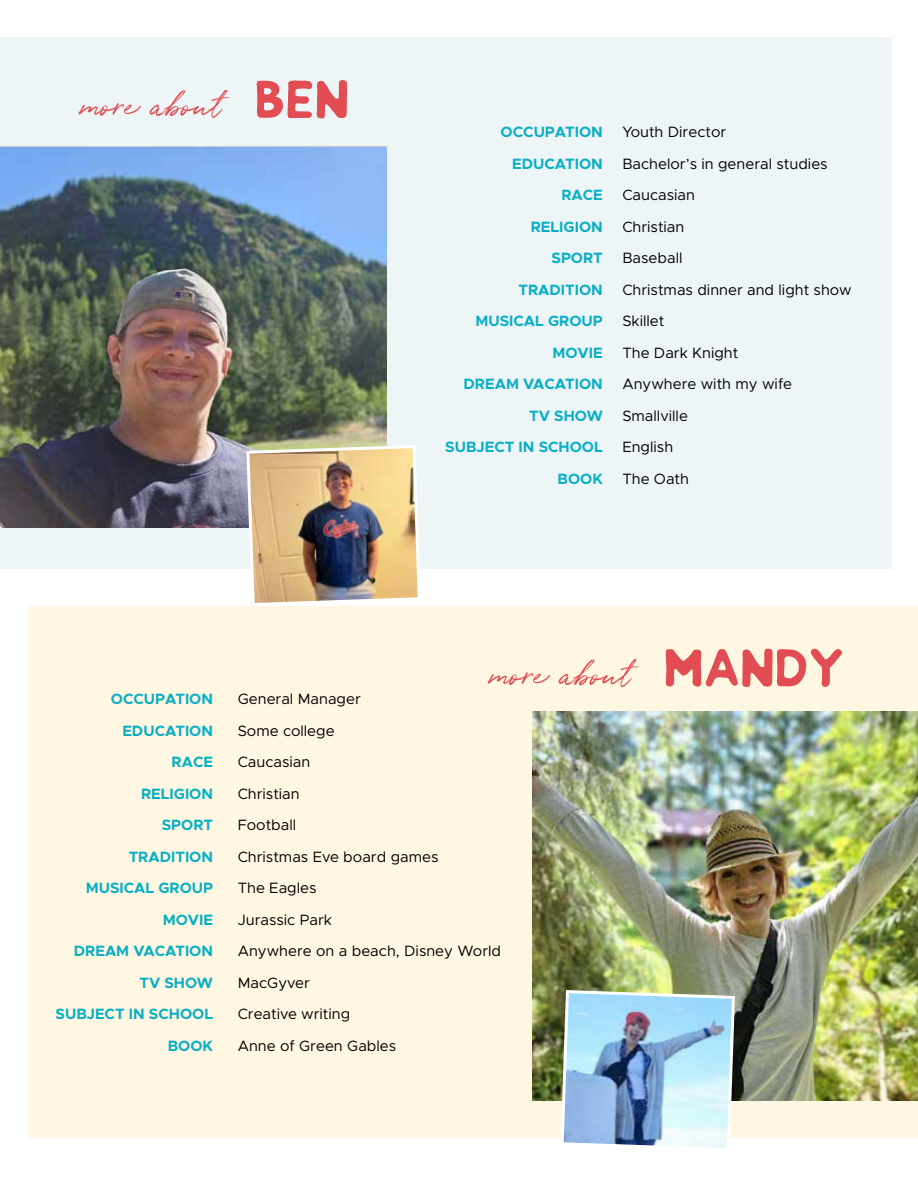
<style>
.page{position:relative;width:918px;height:1188px;background:#fff}
.page>*{position:absolute;margin:0;border:0;box-sizing:border-box;transform-origin:0 0}
.t1{font:57.75px "Paradise Thoughts";color:#e14d53}
.t2{font:15px/31.5px "Metropolis";color:#000}
.t3{font:700 15px/31.5px "Metropolis";color:#09afc5;text-align:right}
.s1{font-family:"Chlakh";font-size:69.75px}
</style>
<div class="page">
<div style="left:0;top:37px;width:891px;height:532px;background:#edf5f7"></div>
<div style="left:28px;top:606px;width:890px;height:532px;background:#fff7e1"></div>
<img style="left:0;top:147px;width:386px;height:381px">
<img style="left:245px;top:443px;width:175px;height:160px">
<img style="left:532px;top:712px;width:386px;height:388px">
<img style="left:559px;top:989px;width:178px;height:159px">
<h1 class="t1" style="left:82px;top:61px;width:270px">more about <span class="s1">Ben</span></h1>
<p class="t3" style="left:445px;top:116px;width:159px">OCCUPATION<br>EDUCATION<br>RACE<br>RELIGION<br>SPORT<br>TRADITION<br>MUSICAL GROUP<br>MOVIE<br>DREAM VACATION<br>TV SHOW<br>SUBJECT IN SCHOOL<br>BOOK</p>
<p class="t2" style="left:622px;top:116px;width:231px">Youth Director<br>Bachelor’s in general studies<br>Caucasian<br>Christian<br>Baseball<br>Christmas dinner and light show<br>Skillet<br>The Dark Knight<br>Anywhere with my wife<br>Smallville<br>English<br>The Oath</p>
<h1 class="t1" style="left:492px;top:630px;width:356px">more about <span class="s1">Mandy</span></h1>
<p class="t3" style="left:56px;top:683px;width:159px">OCCUPATION<br>EDUCATION<br>RACE<br>RELIGION<br>SPORT<br>TRADITION<br>MUSICAL GROUP<br>MOVIE<br>DREAM VACATION<br>TV SHOW<br>SUBJECT IN SCHOOL<br>BOOK</p>
<p class="t2" style="left:238px;top:683px;width:265px">General Manager<br>Some college<br>Caucasian<br>Christian<br>Football<br>Christmas Eve board games<br>The Eagles<br>Jurassic Park<br>Anywhere on a beach, Disney World<br>MacGyver<br>Creative writing<br>Anne of Green Gables</p>
</div>
